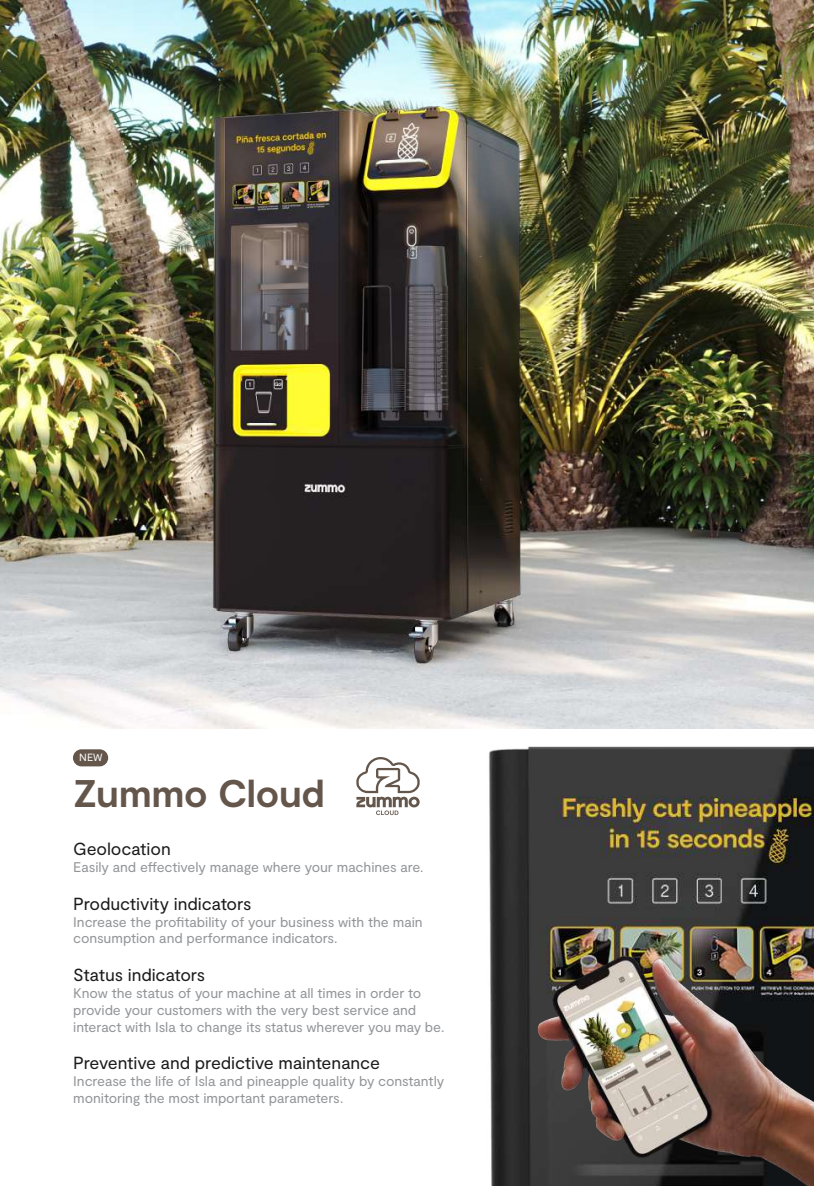
<style>
.page{position:relative;width:814px;height:1186px;background:#fff}
.page>*{position:absolute;margin:0;border:0;box-sizing:border-box;transform-origin:0 0}
.t1{font:700 38.5px "Moderat";letter-spacing:-.005em;color:#64564b}
.t2{font:17.5px "Moderat";letter-spacing:-.005em;color:#1b1b1b}
.t3{font:14px/16.8px "Moderat";letter-spacing:-.005em;color:#939598}
.t4{font:10.5px "Moderat";color:#fff}
</style>
<div class="page">
<img style="left:419px;top:728px;width:395px;height:202px">
<img style="left:0;top:0;width:814px;height:728px">
<div style="left:73px;top:749px;width:35px;height:17px;background:#64564b;border-radius:9px"></div>
<img style="left:490px;top:930px;width:324px;height:256px">
<svg style="left:356px;top:757px;width:63px;height:58px"></svg>
<p class="t4" style="left:79px;top:751px;width:25px">NEW</p>
<h1 class="t1" style="left:73px;top:770px;width:253px">Zummo Cloud</h1>
<p class="t2" style="left:73px;top:839px;width:99px">Geolocation</p>
<p class="t3" style="left:73px;top:859px;width:352px">Easily and effectively manage where your machines are.</p>
<p class="t2" style="left:73px;top:893px;width:180px">Productivity indicators</p>
<p class="t3" style="left:73px;top:913px;width:351px">Increase the profitability of your business with the main consumption and performance indicators.</p>
<p class="t2" style="left:73px;top:965px;width:133px">Status indicators</p>
<p class="t3" style="left:73px;top:985px;width:372px">Know the status of your machine at all times in order to provide your customers with the very best service and interact with Isla to change its status wherever you may be.</p>
<p class="t2" style="left:73px;top:1053px;width:308px">Preventive and predictive maintenance</p>
<p class="t3" style="left:73px;top:1073px;width:372px">Increase the life of Isla and pineapple quality by constantly monitoring the most important parameters.</p>
</div>
